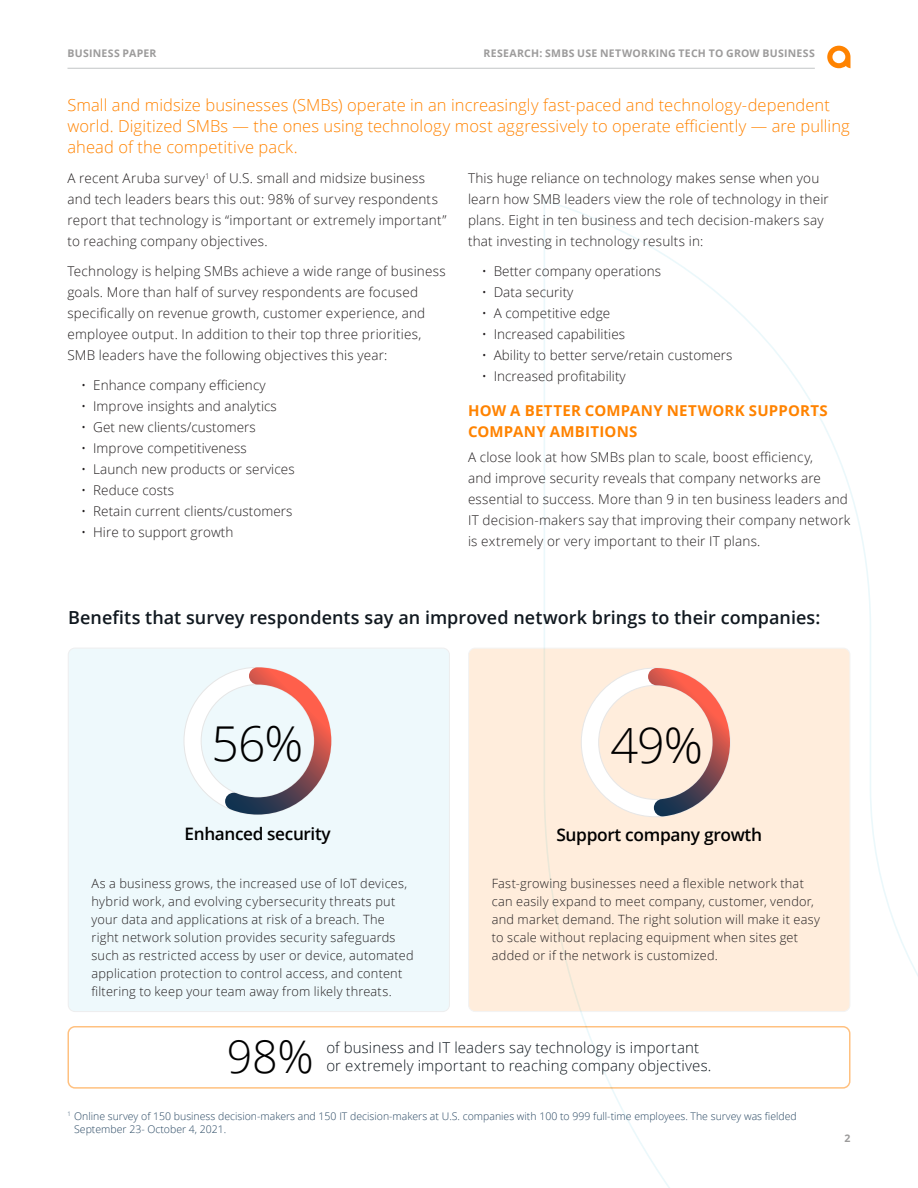
<style>
.page{position:relative;width:918px;height:1188px;background:#fff}
.page>*{position:absolute;margin:0;border:0;box-sizing:border-box;transform-origin:0 0}
.t1{font:300 48.6px "Open Sans";color:#000}
.t2{font:300 48.15px "Open Sans";color:#000}
.t3{font:300 45px "Open Sans";color:#000}
.t4{font:600 18px "Open Sans";color:#10181f}
.t5{font:600 17.4px "Open Sans";letter-spacing:-.02em;color:#000}
.t6{font:600 17.1px "Open Sans";letter-spacing:-.02em;color:#000}
.t7{font:300 16.5px/21px "Open Sans";letter-spacing:.005em;color:#ff8300}
.t8{font:300 15px "Open Sans";letter-spacing:.01em;color:#10181f}
.t9{font:700 15px/21px "Open Sans";letter-spacing:.015em;color:#ff8300}
.t10{font:300 13.5px/21px "Open Sans";letter-spacing:.015em;color:#231f20}
.t11{font:300 12.75px/18px "Open Sans";letter-spacing:.02em;color:#231f20}
.t12{font:300 10.5px/13.5px "Open Sans";color:#274661}
.t13{font:700 10.5px "Open Sans";letter-spacing:.025em;color:#9c9b9b}
</style>
<div class="page">
<hr style="left:68px;top:68px;width:747px;height:1px;background:#c3c5c6">
<svg style="left:543px;top:45px;width:375px;height:1143px"></svg>
<div style="left:68px;top:648px;width:381px;height:364px;background:#eef9fc;border-radius:7px"></div>
<div style="left:68px;top:648px;width:382px;height:364px;border:1px solid #a8a9ad;border-radius:7px"></div>
<div style="left:469px;top:648px;width:381px;height:364px;background:#ffeddc;border-radius:7px"></div>
<div style="left:468px;top:648px;width:383px;height:364px;border:1px solid #a8a9ad;border-radius:7px"></div>
<svg style="left:183px;top:667px;width:149px;height:148px"></svg>
<svg style="left:581px;top:668px;width:150px;height:149px"></svg>
<div style="left:68px;top:1026px;width:782px;height:63px;border:2px solid #ffc180;border-radius:7px"></div>
<p class="t13" style="left:68px;top:45px;width:91px">BUSINESS PAPER</p>
<p class="t13" style="left:483px;top:45px;width:333px">RESEARCH: SMBS USE NETWORKING TECH TO GROW BUSINESS</p>
<p class="t7" style="left:68px;top:94px;width:784px">Small and midsize businesses (SMBs) operate in an increasingly fast-paced and technology-dependent world. Digitized SMBs — the ones using technology most aggressively to operate efficiently — are pulling ahead of the competitive pack.</p>
<p class="t10" style="left:68px;top:167px;width:380px">A recent Aruba survey<sup>1</sup> of U.S. small and midsize business and tech leaders bears this out: 98% of survey respondents report that technology is “important or extremely important” to reaching company objectives.</p>
<p class="t10" style="left:68px;top:260px;width:380px">Technology is helping SMBs achieve a wide range of business goals. More than half of survey respondents are focused specifically on revenue growth, customer experience, and employee output. In addition to their top three priorities, SMB leaders have the following objectives this year:</p>
<p class="t10" style="left:81px;top:374px;width:186px">• Enhance company efficiency</p>
<p class="t10" style="left:81px;top:395px;width:197px">• Improve insights and analytics</p>
<p class="t10" style="left:81px;top:416px;width:176px">• Get new clients/customers</p>
<p class="t10" style="left:81px;top:437px;width:167px">• Improve competitiveness</p>
<p class="t10" style="left:81px;top:458px;width:215px">• Launch new products or services</p>
<p class="t10" style="left:81px;top:479px;width:94px">• Reduce costs</p>
<p class="t10" style="left:81px;top:500px;width:213px">• Retain current clients/customers</p>
<p class="t10" style="left:81px;top:521px;width:154px">• Hire to support growth</p>
<p class="t10" style="left:468px;top:167px;width:362px">This huge reliance on technology makes sense when you learn how SMB leaders view the role of technology in their plans. Eight in ten business and tech decision-makers say that investing in technology results in:</p>
<p class="t10" style="left:482px;top:260px;width:181px">• Better company operations</p>
<p class="t10" style="left:482px;top:281px;width:93px">• Data security</p>
<p class="t10" style="left:482px;top:302px;width:130px">• A competitive edge</p>
<p class="t10" style="left:482px;top:323px;width:145px">• Increased capabilities</p>
<p class="t10" style="left:482px;top:344px;width:252px">• Ability to better serve/retain customers</p>
<p class="t10" style="left:482px;top:365px;width:146px">• Increased profitability</p>
<p class="t9" style="left:468px;top:399px;width:361px">HOW A BETTER COMPANY NETWORK SUPPORTS<br>COMPANY AMBITIONS</p>
<p class="t10" style="left:468px;top:446px;width:384px">A close look at how SMBs plan to scale, boost efficiency,<br>and improve security reveals that company networks are essential to success. More than 9 in ten business leaders and IT decision-makers say that improving their company network is extremely or very important to their IT plans.</p>
<h3 class="t4" style="left:68px;top:605px;width:754px">Benefits that survey respondents say an improved network brings to their companies:</h3>
<h2 class="t2" style="left:212px;top:711px;width:93px">56%</h2>
<h1 class="t1" style="left:610px;top:712px;width:94px">49%</h1>
<p class="t6" style="left:185px;top:822px;width:148px">Enhanced security</p>
<p class="t11" style="left:91px;top:874px;width:324px">As a business grows, the increased use of IoT devices, hybrid work, and evolving cybersecurity threats put your data and applications at risk of a breach. The right network solution provides security safeguards such as restricted access by user or device, automated application protection to control access, and content filtering to keep your team away from likely threats.</p>
<p class="t11" style="left:492px;top:874px;width:330px">Fast-growing businesses need a flexible network that can easily expand to meet company, customer, vendor, and market demand. The right solution will make it easy to scale without replacing equipment when sites get added or if the network is customized.</p>
<p class="t5" style="left:556px;top:822px;width:207px">Support company growth</p>
<h3 class="t3" style="left:227px;top:1026px;width:89px">98%</h3>
<p class="t8" style="left:326px;top:1037px;width:374px">of business and IT leaders say technology is important</p>
<p class="t8" style="left:326px;top:1055px;width:387px">or extremely important to reaching company objectives.</p>
<p class="t12" style="left:74px;top:1109px;width:724px;text-indent:-7px"><sup>1</sup> Online survey of 150 business decision-makers and 150 IT decision-makers at U.S. companies with 100 to 999 full-time employees. The survey was fielded<br>September 23- October 4, 2021.</p>
<p class="t13" style="left:845px;top:1131px;width:7px">2</p>
</div>
